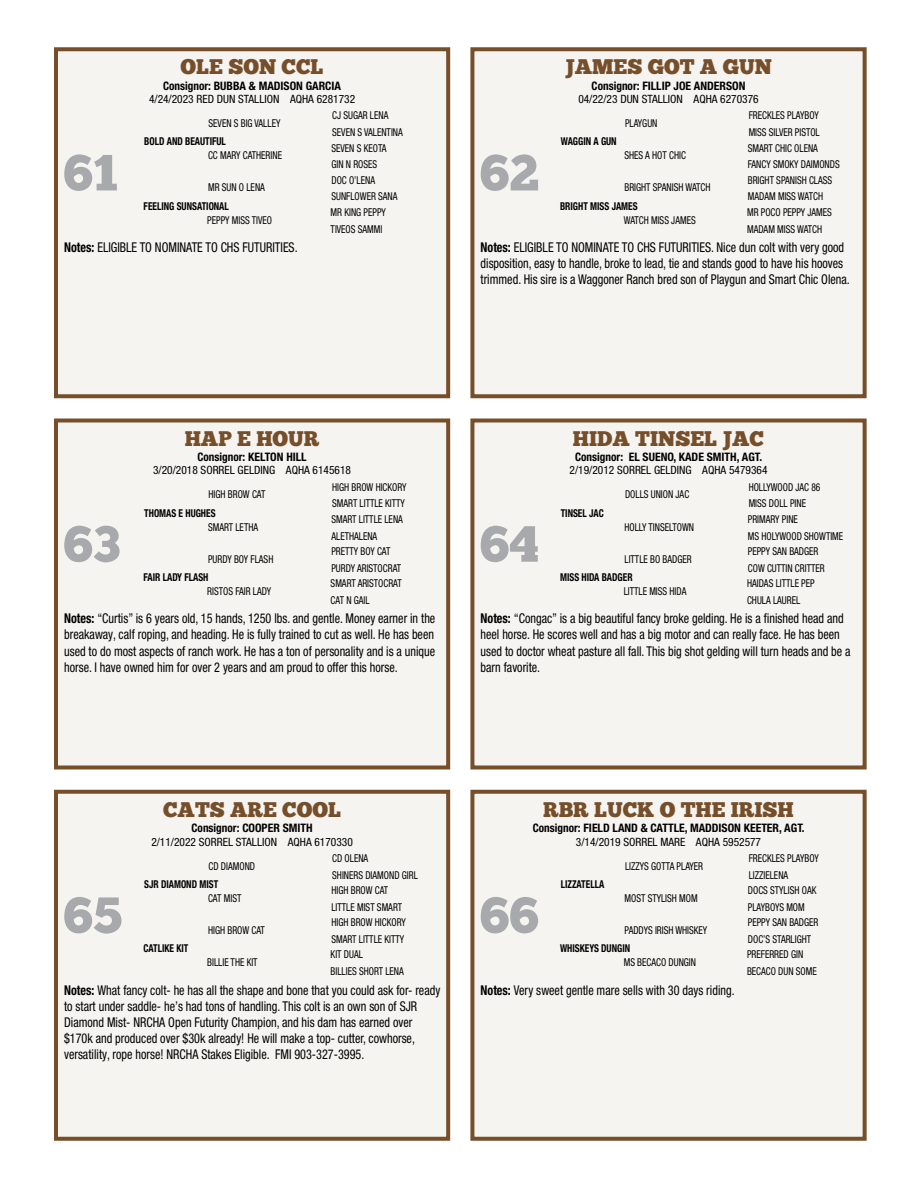
<style>
.page{position:relative;width:918px;height:1188px;background:#fff}
.page>*{position:absolute;margin:0;border:0;box-sizing:border-box;transform-origin:0 0}
.t1{font:50.85px "Chunk Five";color:#a7a9ac}
.t2{font:21.15px "Chunk Five";color:#764e2a}
.t3{font:condensed 13.5px/16.2px "Helvetica Neue LT Pro";color:#000;scale:.9 1}
.t4{font:700 condensed 11.7px "Helvetica Neue LT Pro";color:#000;scale:.96 1}
.t5{font:condensed 11.4px "Helvetica Neue LT Pro";color:#000}
.t6{font:condensed 10.8px/16.8px "Helvetica Neue LT Pro";color:#000;scale:.87 1}
.t7{font:700 condensed 10.8px "Helvetica Neue LT Pro";color:#000;scale:.87 1}
.s1{font-weight:700}
</style>
<div class="page">
<div style="left:56px;top:49px;width:392px;height:347px;background:#f6f4f0"></div>
<div style="left:54px;top:47px;width:396px;height:351px;border:4px solid #764e2a"></div>
<div style="left:472px;top:49px;width:393px;height:347px;background:#f6f4f0"></div>
<div style="left:470px;top:47px;width:397px;height:351px;border:4px solid #764e2a"></div>
<div style="left:56px;top:420px;width:392px;height:348px;background:#f6f4f0"></div>
<div style="left:54px;top:418px;width:396px;height:351px;border:4px solid #764e2a"></div>
<div style="left:472px;top:420px;width:393px;height:348px;background:#f6f4f0"></div>
<div style="left:470px;top:418px;width:397px;height:351px;border:4px solid #764e2a"></div>
<div style="left:56px;top:792px;width:392px;height:347px;background:#f6f4f0"></div>
<div style="left:54px;top:790px;width:396px;height:351px;border:4px solid #764e2a"></div>
<div style="left:472px;top:792px;width:393px;height:347px;background:#f6f4f0"></div>
<div style="left:470px;top:790px;width:397px;height:351px;border:4px solid #764e2a"></div>
<h1 class="t1" style="left:63px;top:149px;width:56px">61</h1>
<h2 class="t2" style="left:181px;top:57px;width:144px">OLE SON CCL</h2>
<p class="t4" style="left:163px;top:79px;width:187px">Consignor: BUBBA &amp; MADISON GARCIA</p>
<p class="t5" style="left:149px;top:92px;width:208px">4/24/2023 RED DUN STALLION AQHA 6281732</p>
<p class="t6" style="left:209px;top:115px;width:84px">SEVEN S BIG VALLEY</p>
<p class="t6" style="left:332px;top:107px;width:83px">CJ SUGAR LENA<br>SEVEN S VALENTINA</p>
<p class="t6" style="left:208px;top:147px;width:87px">CC MARY CATHERINE</p>
<p class="t6" style="left:331px;top:139px;width:65px">SEVEN S KEOTA<br>GIN N ROSES</p>
<p class="t7" style="left:144px;top:199px;width:100px">FEELING SUNSATIONAL</p>
<p class="t7" style="left:144px;top:135px;width:95px">BOLD AND BEAUTIFUL</p>
<p class="t6" style="left:208px;top:179px;width:67px">MR SUN O LENA</p>
<p class="t6" style="left:331px;top:171px;width:77px">DOC O’LENA<br>SUNFLOWER SANA</p>
<p class="t6" style="left:207px;top:211px;width:76px">PEPPY MISS TIVEO</p>
<p class="t6" style="left:331px;top:204px;width:65px">MR KING PEPPY<br>TIVEOS SAMMI</p>
<p class="t3" style="left:64px;top:239px;width:261px"><span class="s1">Notes:</span> ELIGIBLE TO NOMINATE TO CHS FUTURITIES.</p>
<h1 class="t1" style="left:480px;top:149px;width:61px">62</h1>
<h2 class="t2" style="left:565px;top:57px;width:208px">JAMES GOT A GUN</h2>
<p class="t4" style="left:592px;top:79px;width:162px">Consignor: FILLIP JOE ANDERSON</p>
<p class="t5" style="left:578px;top:92px;width:182px">04/22/23 DUN STALLION AQHA 6270376</p>
<p class="t6" style="left:625px;top:115px;width:39px">PLAYGUN</p>
<p class="t6" style="left:749px;top:107px;width:83px">FRECKLES PLAYBOY<br>MISS SILVER PISTOL</p>
<p class="t6" style="left:625px;top:147px;width:72px">SHES A HOT CHIC</p>
<p class="t6" style="left:748px;top:139px;width:107px">SMART CHIC OLENA<br>FANCY SMOKY DAIMONDS</p>
<p class="t7" style="left:560px;top:199px;width:91px">BRIGHT MISS JAMES</p>
<p class="t7" style="left:561px;top:135px;width:66px">WAGGIN A GUN</p>
<p class="t6" style="left:625px;top:179px;width:100px">BRIGHT SPANISH WATCH</p>
<p class="t6" style="left:748px;top:171px;width:99px">BRIGHT SPANISH CLASS<br>MADAM MISS WATCH</p>
<p class="t6" style="left:624px;top:211px;width:84px">WATCH MISS JAMES</p>
<p class="t6" style="left:747px;top:204px;width:99px">MR POCO PEPPY JAMES<br>MADAM MISS WATCH</p>
<p class="t3" style="left:481px;top:239px;width:412px"><span class="s1">Notes:</span> ELIGIBLE TO NOMINATE TO CHS FUTURITIES. Nice dun colt with very good disposition, easy to handle, broke to lead, tie and stands good to have his hooves trimmed. His sire is a Waggoner Ranch bred son of Playgun and Smart Chic Olena.</p>
<h1 class="t1" style="left:63px;top:520px;width:58px">63</h1>
<h2 class="t2" style="left:185px;top:428px;width:136px">HAP E HOUR</h2>
<p class="t4" style="left:197px;top:450px;width:115px">Consignor: KELTON HILL</p>
<p class="t5" style="left:153px;top:464px;width:199px">3/20/2018 SORREL GELDING AQHA 6145618</p>
<p class="t6" style="left:209px;top:486px;width:67px">HIGH BROW CAT</p>
<p class="t6" style="left:332px;top:478px;width:87px">HIGH BROW HICKORY<br>SMART LITTLE KITTY</p>
<p class="t6" style="left:208px;top:518px;width:59px">SMART LETHA</p>
<p class="t6" style="left:331px;top:510px;width:84px">SMART LITTLE LENA<br>ALETHALENA</p>
<p class="t7" style="left:144px;top:506px;width:84px">THOMAS E HUGHES</p>
<p class="t6" style="left:208px;top:550px;width:77px">PURDY BOY FLASH</p>
<p class="t6" style="left:331px;top:543px;width:82px">PRETTY BOY CAT<br>PURDY ARISTOCRAT</p>
<p class="t6" style="left:207px;top:583px;width:75px">RISTOS FAIR LADY</p>
<p class="t6" style="left:331px;top:575px;width:83px">SMART ARISTOCRAT<br>CAT N GAIL</p>
<p class="t7" style="left:144px;top:571px;width:76px">FAIR LADY FLASH</p>
<p class="t3" style="left:64px;top:610px;width:414px;text-align:justify"><span class="s1">Notes:</span> “Curtis” is 6 years old, 15 hands, 1250 lbs. and gentle. Money earner in the breakaway, calf roping, and heading. He is fully trained to cut as well. He has been used to do most aspects of ranch work. He has a ton of personality and is a unique horse. I have owned him for over 2 years and am proud to offer this horse.</p>
<h1 class="t1" style="left:480px;top:520px;width:61px">64</h1>
<h2 class="t2" style="left:573px;top:428px;width:193px">HIDA TINSEL JAC</h2>
<p class="t4" style="left:575px;top:450px;width:196px">Consignor: EL SUENO, KADE SMITH, AGT.</p>
<p class="t5" style="left:570px;top:464px;width:199px">2/19/2012 SORREL GELDING AQHA 5479364</p>
<p class="t6" style="left:625px;top:486px;width:75px">DOLLS UNION JAC</p>
<p class="t6" style="left:749px;top:478px;width:84px">HOLLYWOOD JAC 86<br>MISS DOLL PINE</p>
<p class="t6" style="left:625px;top:518px;width:81px">HOLLY TINSELTOWN</p>
<p class="t6" style="left:748px;top:510px;width:111px">PRIMARY PINE<br>MS HOLYWOOD SHOWTIME</p>
<p class="t7" style="left:560px;top:571px;width:85px">MISS HIDA BADGER</p>
<p class="t7" style="left:561px;top:506px;width:51px">TINSEL JAC</p>
<p class="t6" style="left:625px;top:550px;width:79px">LITTLE BO BADGER</p>
<p class="t6" style="left:748px;top:543px;width:90px">PEPPY SAN BADGER<br>COW CUTTIN CRITTER</p>
<p class="t6" style="left:624px;top:583px;width:74px">LITTLE MISS HIDA</p>
<p class="t6" style="left:747px;top:575px;width:79px">HAIDAS LITTLE PEP<br>CHULA LAUREL</p>
<p class="t3" style="left:481px;top:610px;width:413px"><span class="s1">Notes:</span> “Congac” is a big beautiful fancy broke gelding. He is a finished head and heel horse. He scores well and has a big motor and can really face. He has been used to doctor wheat pasture all fall. This big shot gelding will turn heads and be a barn favorite.</p>
<h1 class="t1" style="left:63px;top:892px;width:60px">65</h1>
<h2 class="t2" style="left:163px;top:800px;width:179px">CATS ARE COOL</h2>
<p class="t4" style="left:192px;top:821px;width:128px">Consignor: COOPER SMITH</p>
<p class="t5" style="left:151px;top:835px;width:203px">2/11/2022 SORREL STALLION AQHA 6170330</p>
<p class="t6" style="left:209px;top:857px;width:55px">CD DIAMOND</p>
<p class="t6" style="left:332px;top:850px;width:100px">CD OLENA<br>SHINERS DIAMOND GIRL</p>
<p class="t6" style="left:208px;top:889px;width:40px">CAT MIST</p>
<p class="t6" style="left:331px;top:882px;width:83px">HIGH BROW CAT<br>LITTLE MIST SMART</p>
<p class="t7" style="left:144px;top:878px;width:86px">SJR DIAMOND MIST</p>
<p class="t7" style="left:144px;top:942px;width:53px">CATLIKE KIT</p>
<p class="t6" style="left:208px;top:922px;width:67px">HIGH BROW CAT</p>
<p class="t6" style="left:331px;top:914px;width:87px">HIGH BROW HICKORY<br>SMART LITTLE KITTY</p>
<p class="t6" style="left:207px;top:954px;width:59px">BILLIE THE KIT</p>
<p class="t6" style="left:331px;top:946px;width:86px">KIT DUAL<br>BILLIES SHORT LENA</p>
<p class="t3" style="left:64px;top:982px;width:420px"><span class="s1">Notes:</span> What fancy colt- he has all the shape and bone that you could ask for- ready to start under saddle- he’s had tons of handling. This colt is an own son of SJR Diamond Mist- NRCHA Open Futurity Champion, and his dam has earned over $170k and produced over $30k already! He will make a top- cutter, cowhorse, versatility, rope horse! NRCHA Stakes Eligible. FMI 903-327-3995.</p>
<h2 class="t2" style="left:543px;top:800px;width:252px">RBR LUCK O THE IRISH</h2>
<p class="t4" style="left:533px;top:821px;width:285px">Consignor: FIELD LAND &amp; CATTLE, MADDISON KEETER, AGT.</p>
<p class="t5" style="left:576px;top:835px;width:187px">3/14/2019 SORREL MARE AQHA 5952577</p>
<h1 class="t1" style="left:480px;top:892px;width:61px">66</h1>
<p class="t6" style="left:625px;top:857px;width:91px">LIZZYS GOTTA PLAYER</p>
<p class="t6" style="left:749px;top:850px;width:82px">FRECKLES PLAYBOY<br>LIZZIELENA</p>
<p class="t6" style="left:625px;top:889px;width:86px">MOST STYLISH MOM</p>
<p class="t6" style="left:748px;top:882px;width:80px">DOCS STYLISH OAK<br>PLAYBOYS MOM</p>
<p class="t7" style="left:560px;top:942px;width:82px">WHISKEYS DUNGIN</p>
<p class="t7" style="left:561px;top:878px;width:52px">LIZZATELLA</p>
<p class="t6" style="left:625px;top:922px;width:97px">PADDYS IRISH WHISKEY</p>
<p class="t6" style="left:748px;top:914px;width:83px">PEPPY SAN BADGER<br>DOC’S STARLIGHT</p>
<p class="t6" style="left:624px;top:954px;width:85px">MS BECACO DUNGIN</p>
<p class="t6" style="left:747px;top:946px;width:82px">PREFERRED GIN<br>BECACO DUN SOME</p>
<p class="t3" style="left:481px;top:982px;width:284px"><span class="s1">Notes:</span> Very sweet gentle mare sells with 30 days riding.</p>
</div>
